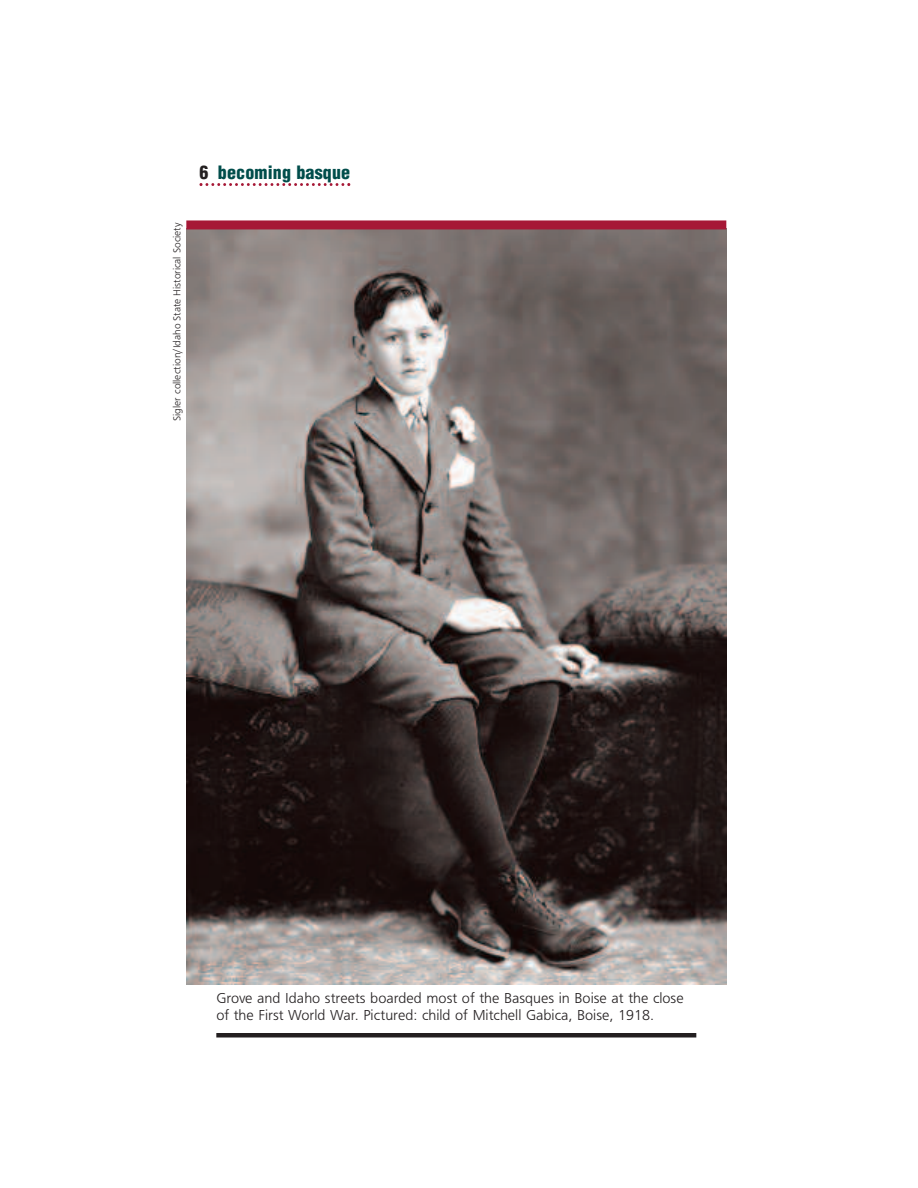
<style>
.page{position:relative;width:918px;height:1188px;background:#fff}
.page>*{position:absolute;margin:0;border:0;box-sizing:border-box;transform-origin:0 0}
.t1{font:900 condensed 18px "Helvetica";letter-spacing:.01em;color:#004d4b}
.t2{font:15px/16.5px "Frugal Sans Light DTC";color:#231f20}
.t3{font:10.5px "Frugal Sans Light DTC";color:#231f20}
.s1{color:#231f20}
</style>
<div class="page">
<svg style="left:200px;top:183px;width:150px;height:3px"></svg>
<div style="left:216px;top:1033px;width:480px;height:5px;background:#231f20"></div>
<img style="left:186px;top:229px;width:540px;height:755px">
<div style="left:186px;top:220px;width:540px;height:9px;background:#a61836"></div>
<p class="t3" style="left:171px;top:421px;width:200px;rotate:-90deg">Sigler collection/Idaho State Historical Society</p>
<p class="t1" style="left:200px;top:162px;width:152px"><span class="s1">6</span> becoming basque</p>
<p class="t2" style="left:216px;top:990px;width:469px">Grove and Idaho streets boarded most of the Basques in Boise at the close of the First World War. Pictured: child of Mitchell Gabica, Boise, 1918.</p>
</div>
